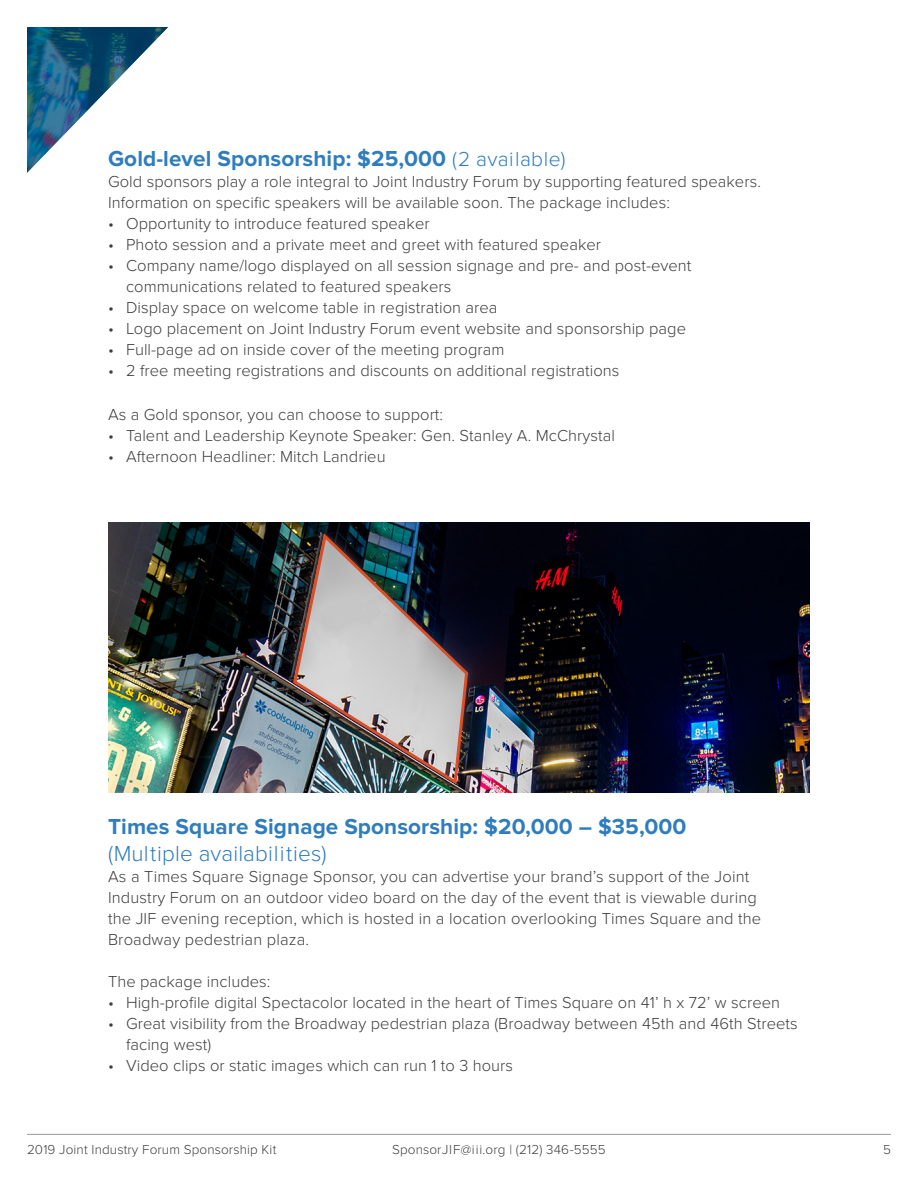
<style>
.page{position:relative;width:918px;height:1188px;background:#fff}
.page>*{position:absolute;margin:0;border:0;box-sizing:border-box;transform-origin:0 0}
.H2_Proxima_Nova_B_15{font:700 22.5px/27px "Proxima Nova";letter-spacing:.005em;color:#2f7dbe}
.Bullets_Proxima_Nova{font:300 16.5px/21px "Proxima Nova";letter-spacing:.005em;color:#3e3e3f}
.Body_copy_Proxima_No{font:300 16.5px/21px "Proxima Nova";letter-spacing:.01em;color:#3e3e3f}
.Body_copy_no_ret_spa{font:300 16.5px/21px "Proxima Nova";letter-spacing:.005em;color:#3e3e3f}
.t1{font:300 13.5px "Proxima Nova";letter-spacing:.01em;color:#3e3e3f}
.s1{font-weight:300;font-size:21px}
.s2{font-weight:300}
</style>
<div class="page">
<img style="left:27px;top:27px;width:141px;height:146px">
<hr style="left:27px;top:1134px;width:864px;height:1px;background:#9a9a9a">
<img style="left:108px;top:522px;width:702px;height:270px">
<img style="left:291px;top:532px;width:179px;height:255px">
<p class="H2_Proxima_Nova_B_15" style="left:108px;top:146px;width:459px">Gold-level Sponsorship: $25,000 <span class="s1">(2 available)</span></p>
<p class="Body_copy_no_ret_spa" style="left:108px;top:171px;width:654px">Gold sponsors play a role integral to Joint Industry Forum by supporting featured speakers.<br>Information on specific speakers will be available soon. The package includes:</p>
<p class="Bullets_Proxima_Nova" style="left:108px;top:213px;width:323px">• Opportunity to introduce featured speaker</p>
<p class="Bullets_Proxima_Nova" style="left:108px;top:234px;width:495px">• Photo session and a private meet and greet with featured speaker</p>
<p class="Bullets_Proxima_Nova" style="left:126px;top:255px;width:567px;text-indent:-18px">• Company name/logo displayed on all session signage and pre- and post-event communications related to featured speakers</p>
<p class="Bullets_Proxima_Nova" style="left:108px;top:297px;width:391px">• Display space on welcome table in registration area</p>
<p class="Bullets_Proxima_Nova" style="left:108px;top:318px;width:580px">• Logo placement on Joint Industry Forum event website and sponsorship page</p>
<p class="Bullets_Proxima_Nova" style="left:108px;top:339px;width:398px">• Full-page ad on inside cover of the meeting program</p>
<p class="Bullets_Proxima_Nova" style="left:108px;top:360px;width:513px">• 2 free meeting registrations and discounts on additional registrations</p>
<p class="Body_copy_no_ret_spa" style="left:108px;top:404px;width:337px">As a Gold sponsor, you can choose to support:</p>
<p class="Bullets_Proxima_Nova" style="left:108px;top:425px;width:509px">• Talent and Leadership Keynote Speaker: Gen. Stanley A. McChrystal</p>
<p class="Bullets_Proxima_Nova" style="left:108px;top:446px;width:279px">• Afternoon Headliner: Mitch Landrieu</p>
<p class="H2_Proxima_Nova_B_15" style="left:108px;top:813px;width:580px">Times Square Signage Sponsorship: $20,000 – $35,000 <span class="s2">(Multiple availabilities)</span></p>
<p class="Body_copy_Proxima_No" style="left:108px;top:866px;width:655px">As a Times Square Signage Sponsor, you can advertise your brand’s support of the Joint Industry Forum on an outdoor video board on the day of the event that is viewable during the JIF evening reception, which is hosted in a location overlooking Times Square and the Broadway pedestrian plaza.</p>
<p class="Body_copy_Proxima_No" style="left:108px;top:971px;width:164px">The package includes:</p>
<p class="Bullets_Proxima_Nova" style="left:108px;top:992px;width:674px">• High-profile digital Spectacolor located in the heart of Times Square on 41’ h x 72’ w screen</p>
<p class="Bullets_Proxima_Nova" style="left:126px;top:1013px;width:673px;text-indent:-18px">• Great visibility from the Broadway pedestrian plaza (Broadway between 45th and 46th Streets facing west)</p>
<p class="Bullets_Proxima_Nova" style="left:108px;top:1055px;width:407px">• Video clips or static images which can run 1 to 3 hours</p>
<p class="t1" style="left:27px;top:1142px;width:251px">2019 Joint Industry Forum Sponsorship Kit</p>
<p class="t1" style="left:392px;top:1142px;width:215px">SponsorJIF@iii.org | (212) 346-5555</p>
<p class="t1" style="left:883px;top:1142px;width:9px">5</p>
</div>
